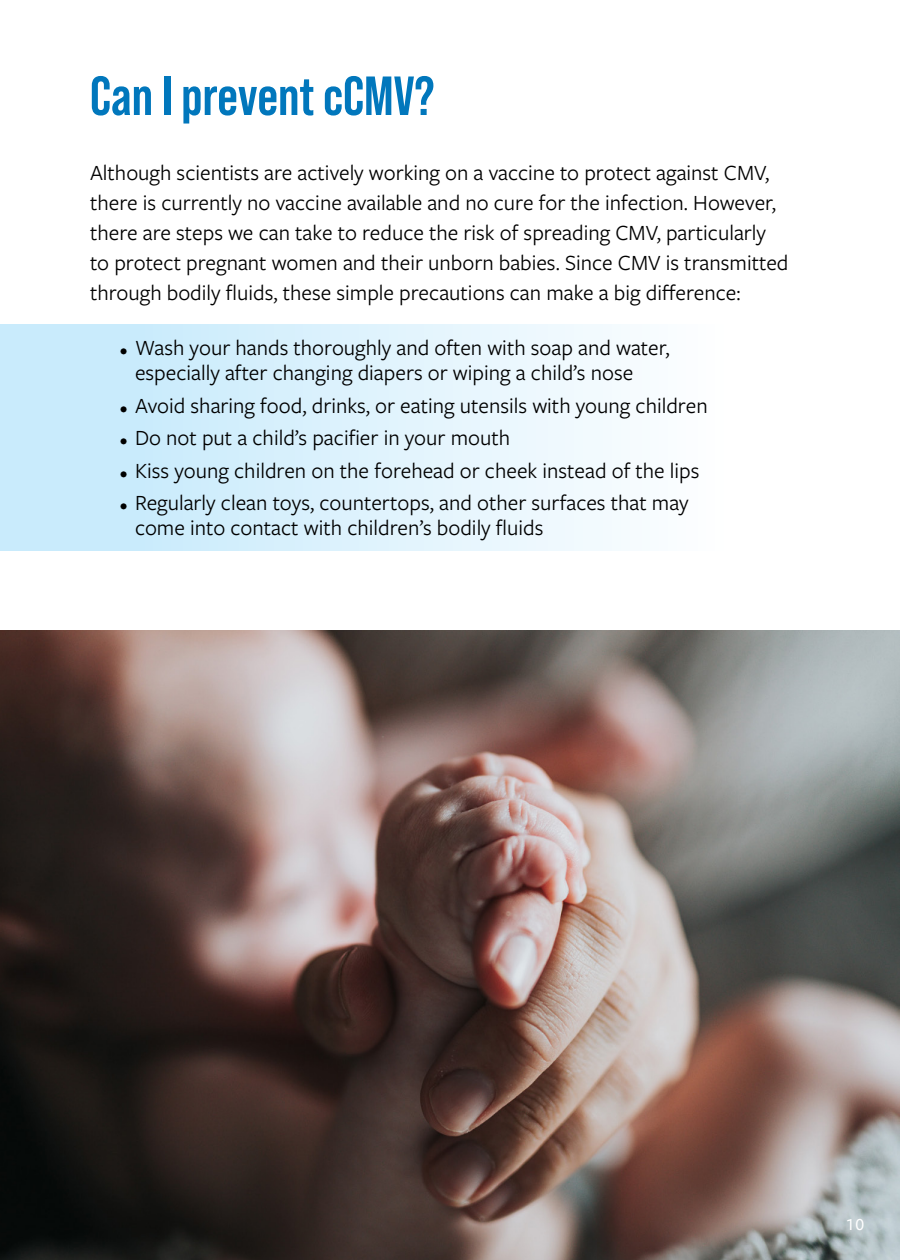
<style>
.page{position:relative;width:900px;height:1260px;background:#fff}
.page>*{position:absolute;margin:0;border:0;box-sizing:border-box;transform-origin:0 0}
.t1{font:700 55px "Bebas Neue Pro";color:#0177bc}
.Pre_Bullet_Para{font:22.5px/30px "Freight Sans Pro";color:#000}
.t2{font:500 17.5px "Freight Sans Pro";color:#fff}
.s1{font-size:15.75px}
</style>
<div class="page">
<img style="left:0;top:630px;width:900px;height:630px">
<div style="left:0;top:325px;width:750px;height:70px;background:linear-gradient(to right,#c1e8fb,#fff)"></div>
<div style="left:0;top:382px;width:750px;height:46px;background:linear-gradient(to right,#c1e8fb,#fff)"></div>
<div style="left:0;top:415px;width:750px;height:45px;background:linear-gradient(to right,#c1e8fb,#fff)"></div>
<div style="left:0;top:447px;width:750px;height:46px;background:linear-gradient(to right,#c1e8fb,#fff)"></div>
<div style="left:0;top:480px;width:750px;height:70px;background:linear-gradient(to right,#c1e8fb,#fff)"></div>
<h1 class="t1" style="left:90px;top:64px;width:346px">Can I prevent cCMV?</h1>
<p class="Pre_Bullet_Para" style="left:90px;top:157px;width:700px">Although scientists are actively working on a vaccine to protect against CMV, there is currently no vaccine available and no cure for the infection. However, there are steps we can take to reduce the risk of spreading CMV, particularly to protect pregnant women and their unborn babies. Since CMV is transmitted through bodily fluids, these simple precautions can make a big difference:</p>
<p class="Pre_Bullet_Para" style="left:135px;top:334px;width:536px;line-height:25px;text-indent:-15px"><span class="s1">•</span> Wash your hands thoroughly and often with soap and water, especially after changing diapers or wiping a child’s nose</p>
<p class="Pre_Bullet_Para" style="left:120px;top:389px;width:589px"><span class="s1">•</span> Avoid sharing food, drinks, or eating utensils with young children</p>
<p class="Pre_Bullet_Para" style="left:120px;top:422px;width:392px"><span class="s1">•</span> Do not put a child’s pacifier in your mouth</p>
<p class="Pre_Bullet_Para" style="left:120px;top:454px;width:581px"><span class="s1">•</span> Kiss young children on the forehead or cheek instead of the lips</p>
<p class="Pre_Bullet_Para" style="left:135px;top:489px;width:555px;line-height:25px;text-indent:-15px"><span class="s1">•</span> Regularly clean toys, countertops, and other surfaces that may come into contact with children’s bodily fluids</p>
<p class="t2" style="left:846px;top:1213px;width:20px">10</p>
</div>
